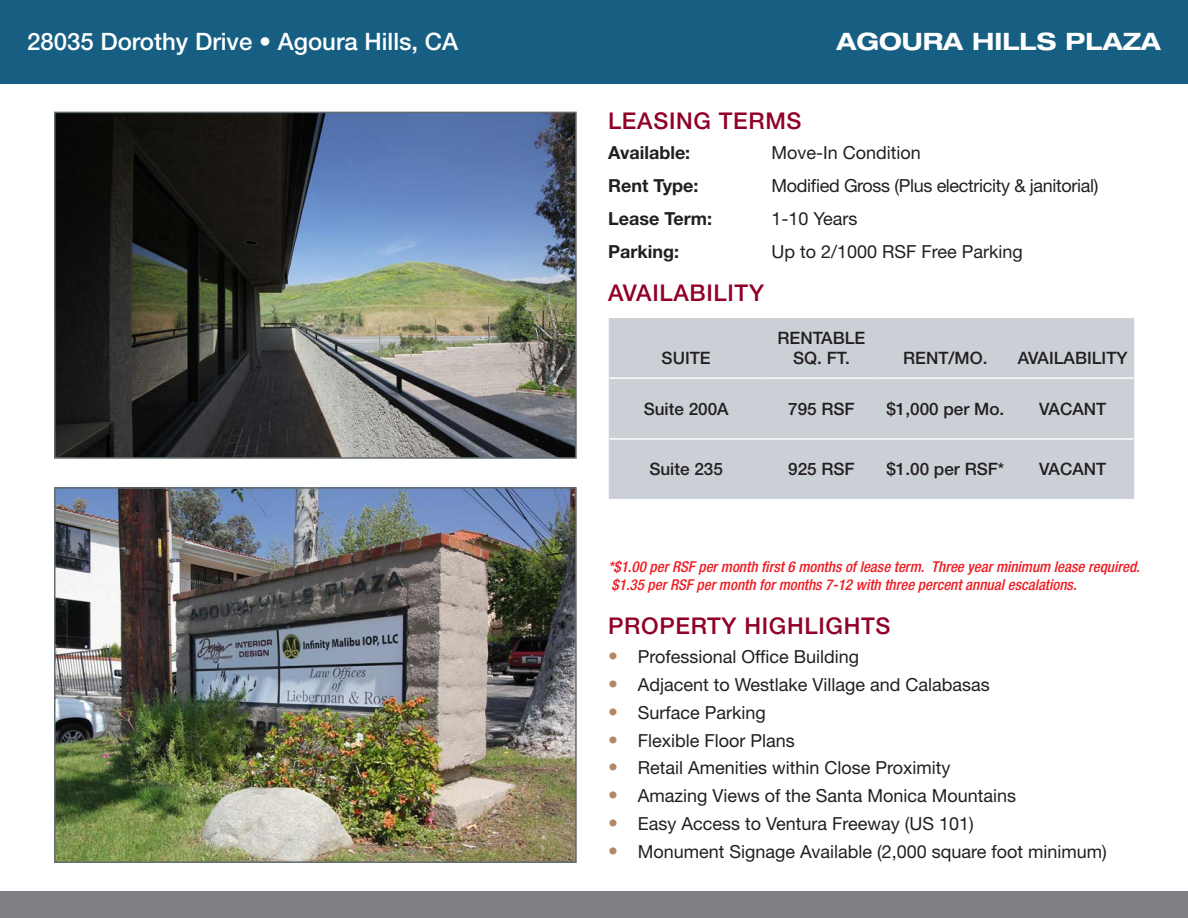
<style>
.page{position:relative;width:1188px;height:918px;background:#fff}
.page>*{position:absolute;margin:0;border:0;box-sizing:border-box;transform-origin:0 0}
.t1{font:500 24px "Helvetica Neue LT Std";color:#fff}
.t2{font:700 expanded 24px "Helvetica Neue LT Std";color:#fff}
.t3{font:500 23.1px "Helvetica Neue LT Std";letter-spacing:.03em;color:#900028}
.t4{font:18px "Helvetica Neue LT Std";color:#231f20}
.t5{font:18px "Helvetica Neue LT Std";letter-spacing:-.02em;color:#231f20}
.t6{font:700 18px "Helvetica Neue LT Std";color:#231f20}
.t7{font:500 17.1px "Helvetica Neue LT Std";color:#231f20}
.t8{font:italic 500 condensed 15px/18px "Helvetica Neue LT Std";color:#ee1d23}
.s1{font-size:19.8px;color:#b38665}
</style>
<div class="page">
<div style="left:0;top:0;width:1188px;height:83px;background:#165f82"></div>
<div style="left:0;top:891px;width:1188px;height:27px;background:#7e8083"></div>
<img style="left:57px;top:115px;width:517px;height:341px">
<div style="left:54px;top:112px;width:523px;height:347px;border:2px solid #616c70"></div>
<img style="left:57px;top:490px;width:517px;height:370px">
<div style="left:54px;top:487px;width:523px;height:376px;border:2px solid #616c70"></div>
<div style="left:609px;top:318px;width:525px;height:181px;background:#cbd0d6"></div>
<hr style="left:609px;top:377px;width:155px;height:2px;background:#fff">
<hr style="left:764px;top:377px;width:115px;height:2px;background:#fff">
<hr style="left:879px;top:377px;width:132px;height:2px;background:#fff">
<hr style="left:1011px;top:377px;width:122px;height:2px;background:#fff">
<hr style="left:609px;top:438px;width:155px;height:2px;background:#fff">
<hr style="left:764px;top:438px;width:115px;height:2px;background:#fff">
<hr style="left:879px;top:438px;width:132px;height:2px;background:#fff">
<hr style="left:1011px;top:438px;width:122px;height:2px;background:#fff">
<p class="t1" style="left:27px;top:27px;width:433px">28035 Dorothy Drive • Agoura Hills, CA</p>
<p class="t2" style="left:837px;top:27px;width:326px">AGOURA HILLS PLAZA</p>
<p class="t3" style="left:608px;top:107px;width:195px">LEASING TERMS</p>
<p class="t6" style="left:608px;top:142px;width:84px">Available:</p>
<p class="t4" style="left:772px;top:142px;width:151px">Move-In Condition</p>
<p class="t6" style="left:608px;top:175px;width:92px">Rent Type:</p>
<p class="t5" style="left:772px;top:175px;width:328px">Modified Gross (Plus electricity &amp; janitorial)</p>
<p class="t6" style="left:608px;top:208px;width:105px">Lease Term:</p>
<p class="t4" style="left:772px;top:208px;width:88px">1-10 Years</p>
<p class="t6" style="left:608px;top:241px;width:72px">Parking:</p>
<p class="t4" style="left:772px;top:241px;width:253px">Up to 2/1000 RSF Free Parking</p>
<p class="t3" style="left:608px;top:279px;width:157px">AVAILABILITY</p>
<p class="t7" style="left:662px;top:348px;width:51px">SUITE</p>
<p class="t7" style="left:778px;top:327px;width:89px">RENTABLE</p>
<p class="t7" style="left:793px;top:348px;width:58px">SQ. FT.</p>
<p class="t7" style="left:903px;top:348px;width:86px">RENT/MO.</p>
<p class="t7" style="left:1018px;top:348px;width:111px">AVAILABILITY</p>
<p class="t7" style="left:644px;top:398px;width:86px">Suite 200A</p>
<p class="t7" style="left:788px;top:398px;width:68px">795 RSF</p>
<p class="t7" style="left:886px;top:398px;width:119px">$1,000 per Mo.</p>
<p class="t7" style="left:1039px;top:398px;width:69px">VACANT</p>
<p class="t7" style="left:649px;top:459px;width:75px">Suite 235</p>
<p class="t7" style="left:788px;top:459px;width:68px">925 RSF</p>
<p class="t7" style="left:886px;top:459px;width:119px">$1.00 per RSF*</p>
<p class="t7" style="left:1039px;top:459px;width:69px">VACANT</p>
<p class="t8" style="left:608px;top:557px;width:533px">*$1.00 per RSF per month first 6 months of lease term. Three year minimum lease required. $1.35 per RSF per month for months 7-12 with three percent annual escalations.</p>
<p class="t3" style="left:608px;top:612px;width:284px">PROPERTY HIGHLIGHTS</p>
<p class="t4" style="left:608px;top:646px;width:253px"><span class="s1">•</span> Professional Office Building</p>
<p class="t4" style="left:608px;top:674px;width:383px"><span class="s1">•</span> Adjacent to Westlake Village and Calabasas</p>
<p class="t4" style="left:608px;top:702px;width:159px"><span class="s1">•</span> Surface Parking</p>
<p class="t4" style="left:608px;top:729px;width:188px"><span class="s1">•</span> Flexible Floor Plans</p>
<p class="t4" style="left:608px;top:757px;width:344px"><span class="s1">•</span> Retail Amenities within Close Proximity</p>
<p class="t4" style="left:608px;top:785px;width:410px"><span class="s1">•</span> Amazing Views of the Santa Monica Mountains</p>
<p class="t4" style="left:608px;top:813px;width:367px"><span class="s1">•</span> Easy Access to Ventura Freeway (US 101)</p>
<p class="t4" style="left:608px;top:840px;width:500px"><span class="s1">•</span> Monument Signage Available (2,000 square foot minimum)</p>
</div>
